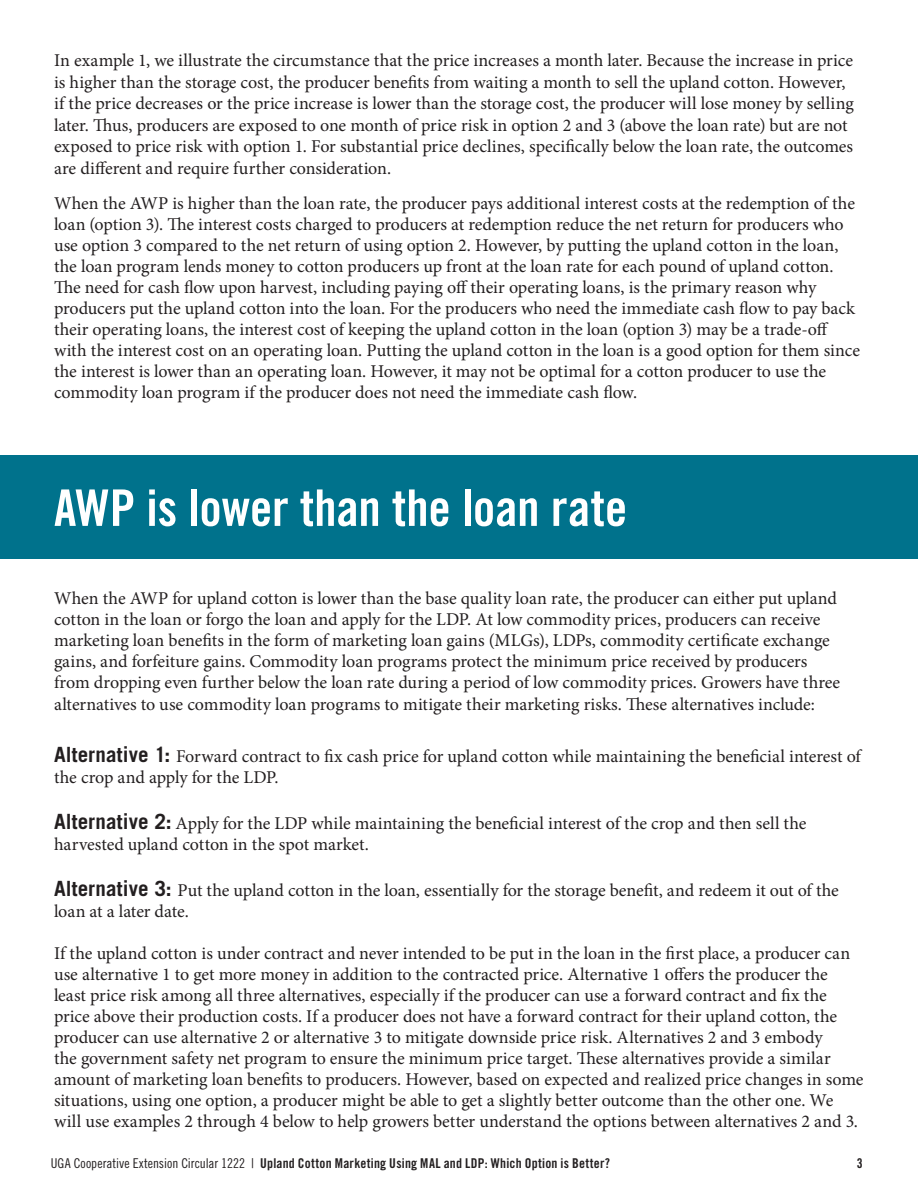
<style>
.page{position:relative;width:918px;height:1188px;background:#fff}
.page>*{position:absolute;margin:0;border:0;box-sizing:border-box;transform-origin:0 0}
.t1{font:50.55px "Trade Gothic LT Std Bd Cn 20";color:#fff}
.t2{font:18px/21px "Minion Pro";letter-spacing:-.005em;color:#231f20}
.t3{font:13.5px "Trade Gothic LT Std Bd Cn 20";letter-spacing:.015em;color:#231f20}
.s1{font-family:"Trade Gothic LT Std";font-weight:700;font-size:21px}
.s2{font-family:"Trade Gothic LT Std Cn 18"}
</style>
<div class="page">
<div style="left:0;top:455px;width:918px;height:103px;background:#00728c"></div>
<p class="t2" style="left:54px;top:50px;width:801px;line-height:21.6px">In example 1, we illustrate the circumstance that the price increases a month later. Because the increase in price is higher than the storage cost, the producer benefits from waiting a month to sell the upland cotton. However, if the price decreases or the price increase is lower than the storage cost, the producer will lose money by selling later. Thus, producers are exposed to one month of price risk in option 2 and 3 (above the loan rate) but are not exposed to price risk with option 1. For substantial price declines, specifically below the loan rate, the outcomes are different and require further consideration.</p>
<p class="t2" style="left:54px;top:192px;width:808px">When the AWP is higher than the loan rate, the producer pays additional interest costs at the redemption of the loan (option 3). The interest costs charged to producers at redemption reduce the net return for producers who use option 3 compared to the net return of using option 2. However, by putting the upland cotton in the loan, the loan program lends money to cotton producers up front at the loan rate for each pound of upland cotton.<br>The need for cash flow upon harvest, including paying off their operating loans, is the primary reason why producers put the upland cotton into the loan. For the producers who need the immediate cash flow to pay back their operating loans, the interest cost of keeping the upland cotton in the loan (option 3) may be a trade-off with the interest cost on an operating loan. Putting the upland cotton in the loan is a good option for them since the interest is lower than an operating loan. However, it may not be optimal for a cotton producer to use the commodity loan program if the producer does not need the immediate cash flow.</p>
<p class="t1" style="left:54px;top:477px;width:575px">AWP is lower than the loan rate</p>
<p class="t2" style="left:54px;top:588px;width:788px">When the AWP for upland cotton is lower than the base quality loan rate, the producer can either put upland cotton in the loan or forgo the loan and apply for the LDP. At low commodity prices, producers can receive marketing loan benefits in the form of marketing loan gains (MLGs), LDPs, commodity certificate exchange gains, and forfeiture gains. Commodity loan programs protect the minimum price received by producers from dropping even further below the loan rate during a period of low commodity prices. Growers have three alternatives to use commodity loan programs to mitigate their marketing risks. These alternatives include:</p>
<p class="t2" style="left:54px;top:745px;width:808px;line-height:21.6px"><span class="s1">Alternative 1:</span> Forward contract to fix cash price for upland cotton while maintaining the beneficial interest of the crop and apply for the LDP.</p>
<p class="t2" style="left:54px;top:812px;width:754px;line-height:21.6px"><span class="s1">Alternative 2:</span> Apply for the LDP while maintaining the beneficial interest of the crop and then sell the harvested upland cotton in the spot market.</p>
<p class="t2" style="left:54px;top:879px;width:786px;line-height:21.6px"><span class="s1">Alternative 3:</span> Put the upland cotton in the loan, essentially for the storage benefit, and redeem it out of the loan at a later date.</p>
<p class="t2" style="left:54px;top:942px;width:811px">If the upland cotton is under contract and never intended to be put in the loan in the first place, a producer can use alternative 1 to get more money in addition to the contracted price. Alternative 1 offers the producer the least price risk among all three alternatives, especially if the producer can use a forward contract and fix the price above their production costs. If a producer does not have a forward contract for their upland cotton, the producer can use alternative 2 or alternative 3 to mitigate downside price risk. Alternatives 2 and 3 embody<br>the government safety net program to ensure the minimum price target. These alternatives provide a similar amount of marketing loan benefits to producers. However, based on expected and realized price changes in some situations, using one option, a producer might be able to get a slightly better outcome than the other one. We will use examples 2 through 4 below to help growers better understand the options between alternatives 2 and 3.</p>
<p class="t3" style="left:51px;top:1155px;width:561px"><span class="s2">UGA Cooperative Extension Circular 1222 |</span> Upland Cotton Marketing Using MAL and LDP: Which Option is Better?</p>
<p class="t3" style="left:857px;top:1155px;width:7px">3</p>
</div>
